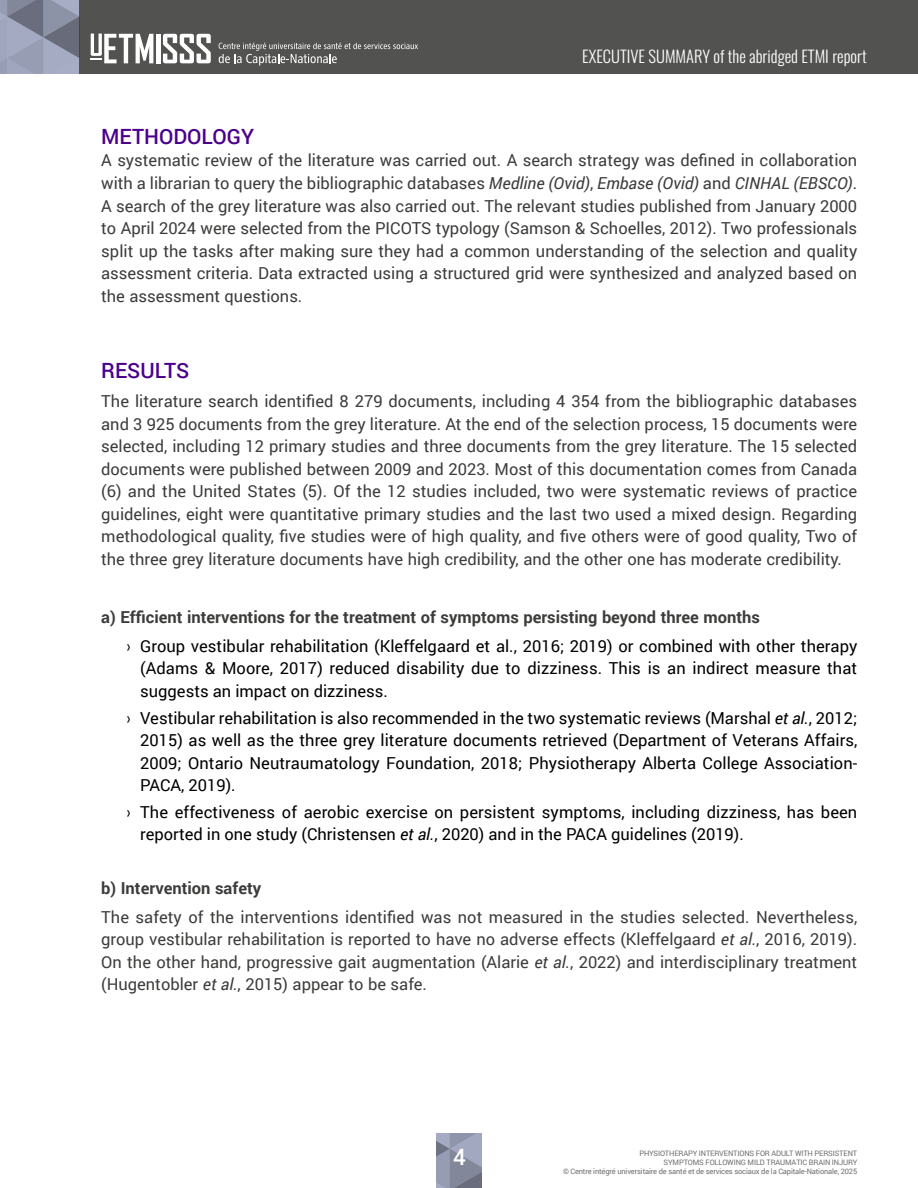
<style>
.page{position:relative;width:918px;height:1188px;background:#fff}
.page>*{position:absolute;margin:0;border:0;box-sizing:border-box;transform-origin:0 0}
.t1{font:500 22.5px "Roboto";color:#fff}
.t2{font:500 21px "Roboto";color:#4b008c}
.t3{font:16.5px/22.5px "Roboto";color:#3c3c3b;text-align:justify}
.t4{font:16.5px/22.5px "Roboto";letter-spacing:.005em;color:#000}
.t5{font:300 16.5px "Oswald";color:#fff}
.t6{font:700 16.5px "Roboto";color:#3c3c3b}
.t7{font:7.5px/9px "Roboto";letter-spacing:-.02em;color:#706f6f;text-align:right}
.s1{font-style:italic}
.s2{font-weight:700;color:#3c3c3b}
.s3{font-family:"Dosis"}
</style>
<div class="page">
<svg style="left:436px;top:1134px;width:46px;height:54px;background:#8d93a7"></svg>
<div style="left:0;top:0;width:918px;height:74px;background:#525251"></div>
<svg style="left:0;top:0;width:79px;height:74px;background:#8e94a8"></svg>
<hr style="left:156px;top:34px;width:4px;height:29px;background:#fff">
<svg style="left:163px;top:34px;width:48px;height:29px"></svg>
<svg style="left:91px;top:34px;width:62px;height:29px"></svg>
<svg style="left:219px;top:43px;width:199px;height:23px"></svg>
<p class="t5" style="left:582px;top:42px;width:286px">EXECUTIVE SUMMARY of the abridged ETMI report</p>
<p class="t2" style="left:101px;top:122px;width:154px">METHODOLOGY</p>
<p class="t3" style="left:101px;top:149px;width:758px">A systematic review of the literature was carried out. A search strategy was defined in collaboration with a librarian to query the bibliographic databases <span class="s1">Medline (Ovid)</span>, <span class="s1">Embase (Ovid)</span> and <span class="s1">CINHAL (EBSCO)</span>.<br>A search of the grey literature was also carried out. The relevant studies published from January 2000 to April 2024 were selected from the PICOTS typology (Samson &amp; Schoelles, 2012). Two professionals split up the tasks after making sure they had a common understanding of the selection and quality assessment criteria. Data extracted using a structured grid were synthesized and analyzed based on the assessment questions.</p>
<p class="t2" style="left:101px;top:356px;width:90px">RESULTS</p>
<p class="t3" style="left:101px;top:390px;width:758px">The literature search identified 8 279 documents, including 4 354 from the bibliographic databases and 3 925 documents from the grey literature. At the end of the selection process, 15 documents were selected, including 12 primary studies and three documents from the grey literature. The 15 selected documents were published between 2009 and 2023. Most of this documentation comes from Canada (6) and the United States (5). Of the 12 studies included, two were systematic reviews of practice guidelines, eight were quantitative primary studies and the last two used a mixed design. Regarding methodological quality, five studies were of high quality, and five others were of good quality, Two of the three grey literature documents have high credibility, and the other one has moderate credibility.</p>
<p class="t4" style="left:127px;top:603px;width:732px;line-height:28.5px;text-indent:-25px"><span class="s2">a) Efficient interventions for the treatment of symptoms persisting beyond three months<br></span><span class="s3">›</span> Group vestibular rehabilitation (Kleffelgaard et al., 2016; 2019) or combined with other therapy</p>
<p class="t4" style="left:140px;top:657px;width:719px">(Adams &amp; Moore, 2017) reduced disability due to dizziness. This is an indirect measure that suggests an impact on dizziness.</p>
<p class="t4" style="left:140px;top:706px;width:719px;text-align:justify;text-indent:-13px"><span class="s3">›</span> Vestibular rehabilitation is also recommended in the two systematic reviews (Marshal <span class="s1">et al.</span>, 2012; 2015) as well as the three grey literature documents retrieved (Department of Veterans Affairs, 2009; Ontario Neutraumatology Foundation, 2018; Physiotherapy Alberta College Association-PACA, 2019).</p>
<p class="t4" style="left:140px;top:800px;width:719px;text-indent:-13px"><span class="s3">›</span> The effectiveness of aerobic exercise on persistent symptoms, including dizziness, has been reported in one study (Christensen <span class="s1">et al.</span>, 2020) and in the PACA guidelines (2019).</p>
<p class="t6" style="left:101px;top:877px;width:162px">b) Intervention safety</p>
<p class="t3" style="left:101px;top:905px;width:758px">The safety of the interventions identified was not measured in the studies selected. Nevertheless, group vestibular rehabilitation is reported to have no adverse effects (Kleffelgaard <span class="s1">et al.</span>, 2016, 2019).<br>On the other hand, progressive gait augmentation (Alarie <span class="s1">et al.</span>, 2022) and interdisciplinary treatment (Hugentobler <span class="s1">et al.</span>, 2015) appear to be safe.</p>
<h1 class="t1" style="left:453px;top:1141px;width:14px">4</h1>
<p class="t7" style="left:563px;top:1149px;width:296px">PHYSIOTHERAPY INTERVENTIONS FOR ADULT WITH PERSISTENT<br>SYMPTOMS FOLLOWING MILD TRAUMATIC BRAIN INJURY<br>© Centre intégré universitaire de santé et de services sociaux de la Capitale-Nationale, 2025</p>
</div>
